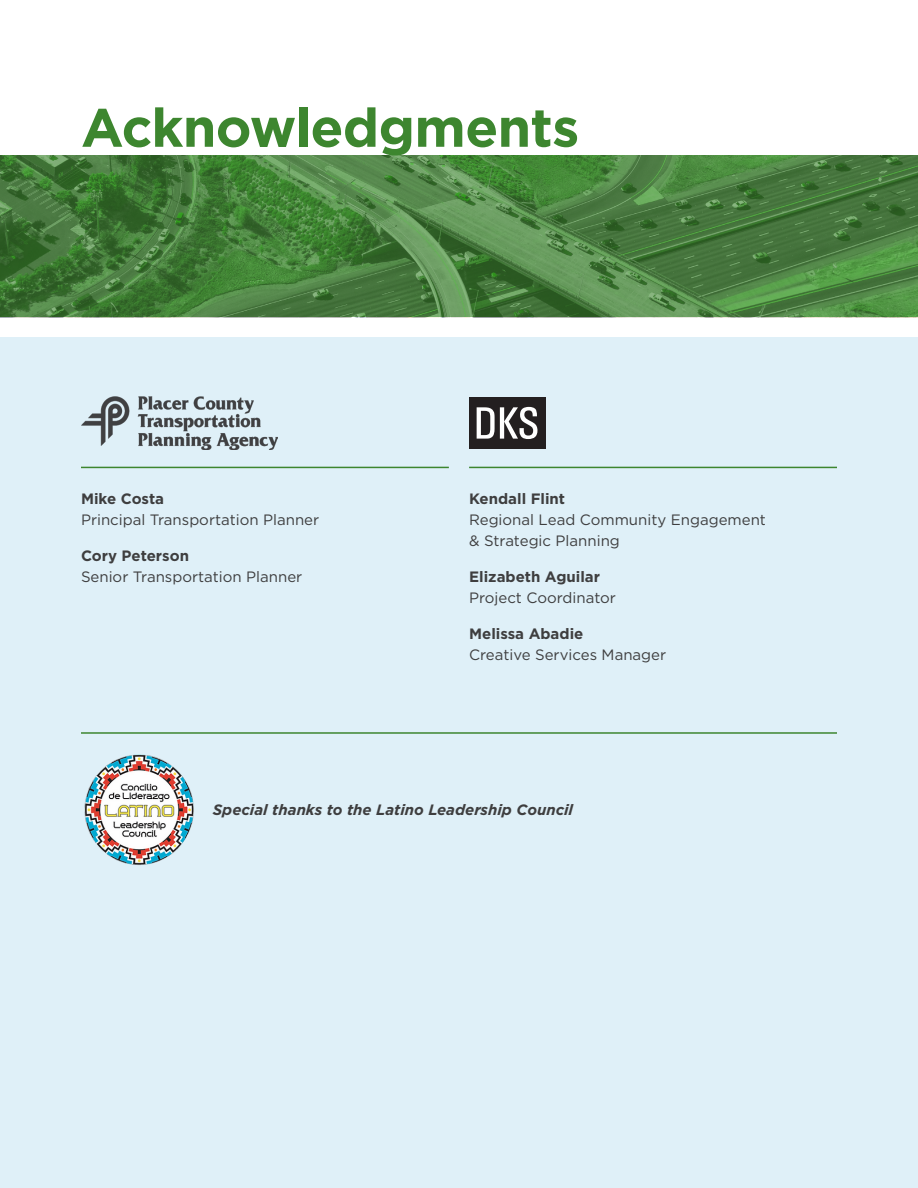
<style>
.page{position:relative;width:918px;height:1188px;background:#fff}
.page>*{position:absolute;margin:0;border:0;box-sizing:border-box;transform-origin:0 0}
.TRPA_Header_2___Chapter_Titles__h2{font:700 54px "Gotham HTF";letter-spacing:-.015em;color:#3d862f}
.TRPA_Body_Text__p{font:15px/21px "Gotham HTF";color:#3e3e3f}
.t1{font:italic 700 15px "Gotham HTF";color:#3e3e3f}
.s1{font-weight:700}
</style>
<div class="page">
<svg style="left:0;top:155px;width:918px;height:162px;background:#4a8040"></svg>
<div style="left:0;top:338px;width:918px;height:850px;background:#dff0f8"></div>
<img style="left:81px;top:397px;width:197px;height:52px">
<div style="left:469px;top:397px;width:77px;height:52px;background:#231f20"></div>
<svg style="left:477px;top:407px;width:60px;height:32px"></svg>
<hr style="left:469px;top:467px;width:368px;height:1px;background:#3d862f">
<hr style="left:81px;top:467px;width:368px;height:1px;background:#3d862f">
<hr style="left:81px;top:732px;width:756px;height:2px;background:#3d862f">
<img style="left:84px;top:754px;width:110px;height:111px">
<p class="TRPA_Header_2___Chapter_Titles__h2" style="left:81px;top:96px;width:500px">Acknowledgments</p>
<p class="TRPA_Body_Text__p" style="left:81px;top:488px;width:240px"><span class="s1">Mike Costa<br></span>Principal Transportation Planner</p>
<p class="TRPA_Body_Text__p" style="left:81px;top:545px;width:223px"><span class="s1">Cory Peterson<br></span>Senior Transportation Planner</p>
<p class="TRPA_Body_Text__p" style="left:469px;top:488px;width:298px"><span class="s1">Kendall Flint<br></span>Regional Lead Community Engagement &amp; Strategic Planning</p>
<p class="TRPA_Body_Text__p" style="left:469px;top:566px;width:148px"><span class="s1">Elizabeth Aguilar<br></span>Project Coordinator</p>
<p class="TRPA_Body_Text__p" style="left:469px;top:623px;width:199px"><span class="s1">Melissa Abadie<br></span>Creative Services Manager</p>
<p class="t1" style="left:213px;top:801px;width:362px">Special thanks to the Latino Leadership Council</p>
</div>
